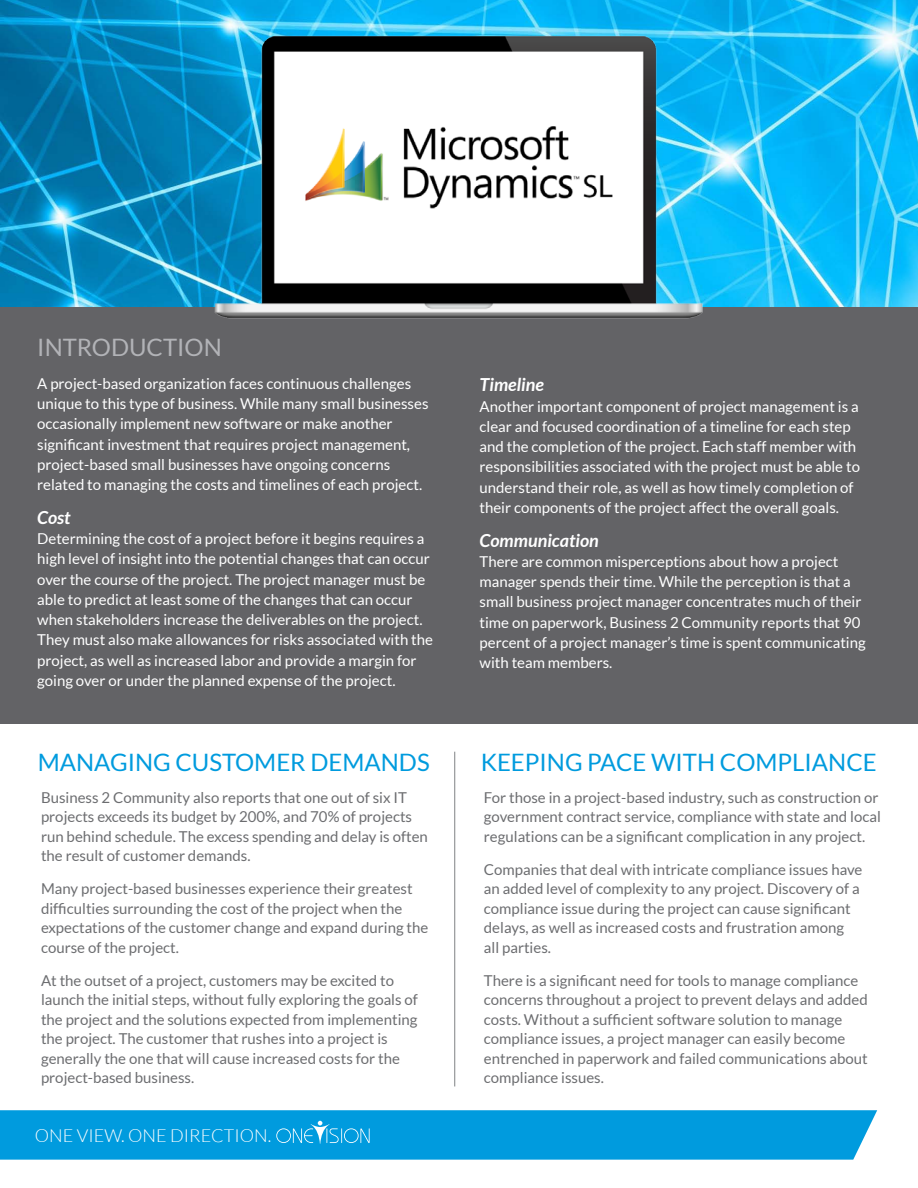
<style>
.page{position:relative;width:918px;height:1188px;background:#fff}
.page>*{position:absolute;margin:0;border:0;box-sizing:border-box;transform-origin:0 0}
.t1{font:24px "Lato";color:#009bde}
.t2{font:24px "Lato";color:#b2b3b7}
.t3{font:italic 700 18px "Lato";color:#fff}
.t4{font:300 18px "Lato";color:#fff}
.t5{font:15px/20.2px "Lato";color:#fff}
.t6{font:15px/19.5px "Lato";color:#6c6d70}
</style>
<div class="page">
<img style="left:0;top:0;width:918px;height:307px">
<div style="left:0;top:307px;width:918px;height:417px;background:#636366"></div>
<div style="left:0;top:1110px;width:877px;height:50px;background:#009bde"></div>
<svg style="left:276px;top:1121px;width:94px;height:23px;background:#27aae2"></svg>
<hr style="left:454px;top:752px;width:1px;height:334px;background:#808285">
<img style="left:188px;top:7px;width:542px;height:312px">
<p class="t2" style="left:37px;top:334px;width:186px">INTRODUCTION</p>
<p class="t5" style="left:37px;top:373px;width:393px">A project-based organization faces continuous challenges unique to this type of business. While many small businesses occasionally implement new software or make another significant investment that requires project management, project-based small businesses have ongoing concerns related to managing the costs and timelines of each project.</p>
<p class="t3" style="left:37px;top:507px;width:35px">Cost</p>
<p class="t5" style="left:37px;top:529px;width:397px">Determining the cost of a project before it begins requires a high level of insight into the potential changes that can occur over the course of the project. The project manager must be able to predict at least some of the changes that can occur when stakeholders increase the deliverables on the project.<br>They must also make allowances for risks associated with the project, as well as increased labor and provide a margin for going over or under the planned expense of the project.</p>
<p class="t3" style="left:480px;top:374px;width:66px">Timeline</p>
<p class="t5" style="left:480px;top:396px;width:382px">Another important component of project management is a clear and focused coordination of a timeline for each step and the completion of the project. Each staff member with responsibilities associated with the project must be able to understand their role, as well as how timely completion of their components of the project affect the overall goals.</p>
<p class="t3" style="left:480px;top:530px;width:121px">Communication</p>
<p class="t5" style="left:480px;top:551px;width:388px">There are common misperceptions about how a project manager spends their time. While the perception is that a small business project manager concentrates much of their time on paperwork, Business 2 Community reports that 90 percent of a project manager’s time is spent communicating with team members.</p>
<p class="t1" style="left:38px;top:749px;width:394px">MANAGING CUSTOMER DEMANDS</p>
<p class="t1" style="left:481px;top:749px;width:398px">KEEPING PACE WITH COMPLIANCE</p>
<p class="t6" style="left:41px;top:788px;width:388px">Business 2 Community also reports that one out of six IT projects exceeds its budget by 200%, and 70% of projects run behind schedule. The excess spending and delay is often the result of customer demands.</p>
<p class="t6" style="left:41px;top:879px;width:389px">Many project-based businesses experience their greatest difficulties surrounding the cost of the project when the expectations of the customer change and expand during the course of the project.</p>
<p class="t6" style="left:41px;top:971px;width:378px">At the outset of a project, customers may be excited to launch the initial steps, without fully exploring the goals of the project and the solutions expected from implementing the project. The customer that rushes into a project is generally the one that will cause increased costs for the project-based business.</p>
<p class="t4" style="left:35px;top:1126px;width:238px">ONE VIEW. ONE DIRECTION.</p>
<p class="t6" style="left:484px;top:788px;width:398px">For those in a project-based industry, such as construction or government contract service, compliance with state and local regulations can be a significant complication in any project.</p>
<p class="t6" style="left:484px;top:860px;width:380px">Companies that deal with intricate compliance issues have an added level of complexity to any project. Discovery of a compliance issue during the project can cause significant delays, as well as increased costs and frustration among all parties.</p>
<p class="t6" style="left:484px;top:971px;width:385px">There is a significant need for tools to manage compliance concerns throughout a project to prevent delays and added costs. Without a sufficient software solution to manage compliance issues, a project manager can easily become entrenched in paperwork and failed communications about compliance issues.</p>
</div>
